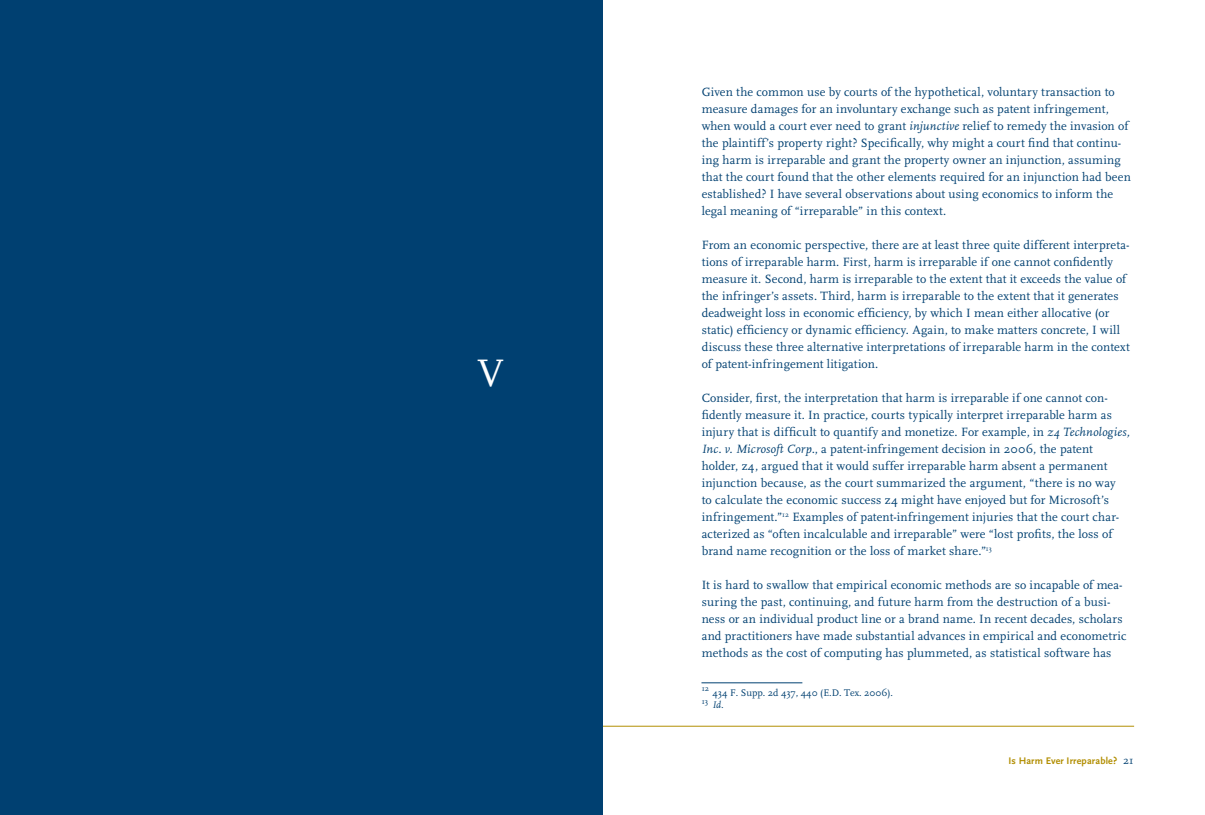
<style>
.page{position:relative;width:1205px;height:815px;background:#fff}
.page>*{position:absolute;margin:0;border:0;box-sizing:border-box;transform-origin:0 0}
.t1{font:40px "FF Scala";color:#fff}
.t2{font:12.5px/17px "FF Scala";letter-spacing:.015em;color:#004071}
.t3{font:10px "FF Scala";color:#004071}
.t4{font:700 10px "Scala Sans OT";letter-spacing:.015em;color:#b28f04}
.t5{font:italic 10px "FF Scala";color:#004071}
.t6{font:8px "FF Scala";color:#004071}
.s1{font-style:italic}
.s2{font-family:"FF Scala";font-weight:400;font-size:11.25px;color:#004071}
</style>
<div class="page">
<hr style="left:602px;top:726px;width:532px;height:1px;background:#b28f04">
<div style="left:0;top:0;width:602px;height:815px;background:#004071"></div>
<svg style="left:701px;top:682px;width:102px;height:2px"></svg>
<hr style="left:701px;top:683px;width:101px;height:1px;background:#004071">
<h1 class="t1" style="left:477px;top:352px;width:28px">V</h1>
<p class="t2" style="left:702px;top:84px;width:431px">Given the common use by courts of the hypothetical, voluntary transaction to measure damages for an involuntary exchange such as patent infringement, when would a court ever need to grant <span class="s1">injunctive</span> relief to remedy the invasion of the plaintiff’s property right? Specifically, why might a court find that continu&shy;ing harm is irreparable and grant the property owner an injunction, assuming that the court found that the other elements required for an injunction had been established? I have several observations about using economics to inform the legal meaning of “irreparable” in this context.</p>
<p class="t2" style="left:702px;top:237px;width:430px">From an economic perspective, there are at least three quite different interpreta&shy;tions of irreparable harm. First, harm is irreparable if one cannot confidently measure it. Second, harm is irreparable to the extent that it exceeds the value of the infringer’s assets. Third, harm is irreparable to the extent that it generates deadweight loss in economic efficiency, by which I mean either allocative (or static) efficiency or dynamic efficiency. Again, to make matters concrete, I will discuss these three alternative interpretations of irreparable harm in the context of patent-infringement litigation.</p>
<p class="t2" style="left:702px;top:390px;width:430px">Consider, first, the interpretation that harm is irreparable if one cannot con&shy;fidently measure it. In practice, courts typically interpret irreparable harm as injury that is difficult to quantify and monetize. For example, in <span class="s1">z4 Technologies, Inc. v. Microsoft Corp.</span>, a patent-infringement decision in 2006, the patent holder, z4, argued that it would suffer irreparable harm absent a permanent injunction because, as the court summarized the argument, “there is no way<br>to calculate the economic success z4 might have enjoyed but for Microsoft’s infringement.”<sup>12</sup> Examples of patent-infringement injuries that the court char&shy;acterized as “often incalculable and irreparable” were “lost profits, the loss of brand name recognition or the loss of market share.”<sup>13</sup></p>
<p class="t2" style="left:702px;top:577px;width:426px">It is hard to swallow that empirical economic methods are so incapable of mea&shy;suring the past, continuing, and future harm from the destruction of a busi&shy;ness or an individual product line or a brand name. In recent decades, scholars and practitioners have made substantial advances in empirical and econometric methods as the cost of computing has plummeted, as statistical software has</p>
<p class="t6" style="left:702px;top:684px;width:9px">12</p>
<p class="t3" style="left:712px;top:687px;width:182px">434 F. Supp. 2d 437, 440 (E.D. Tex. 2006).</p>
<p class="t6" style="left:702px;top:697px;width:8px">13</p>
<p class="t5" style="left:712px;top:700px;width:13px">Id.</p>
<p class="t4" style="left:1008px;top:755px;width:126px">Is Harm Ever Irreparable? <span class="s2">21</span></p>
</div>
